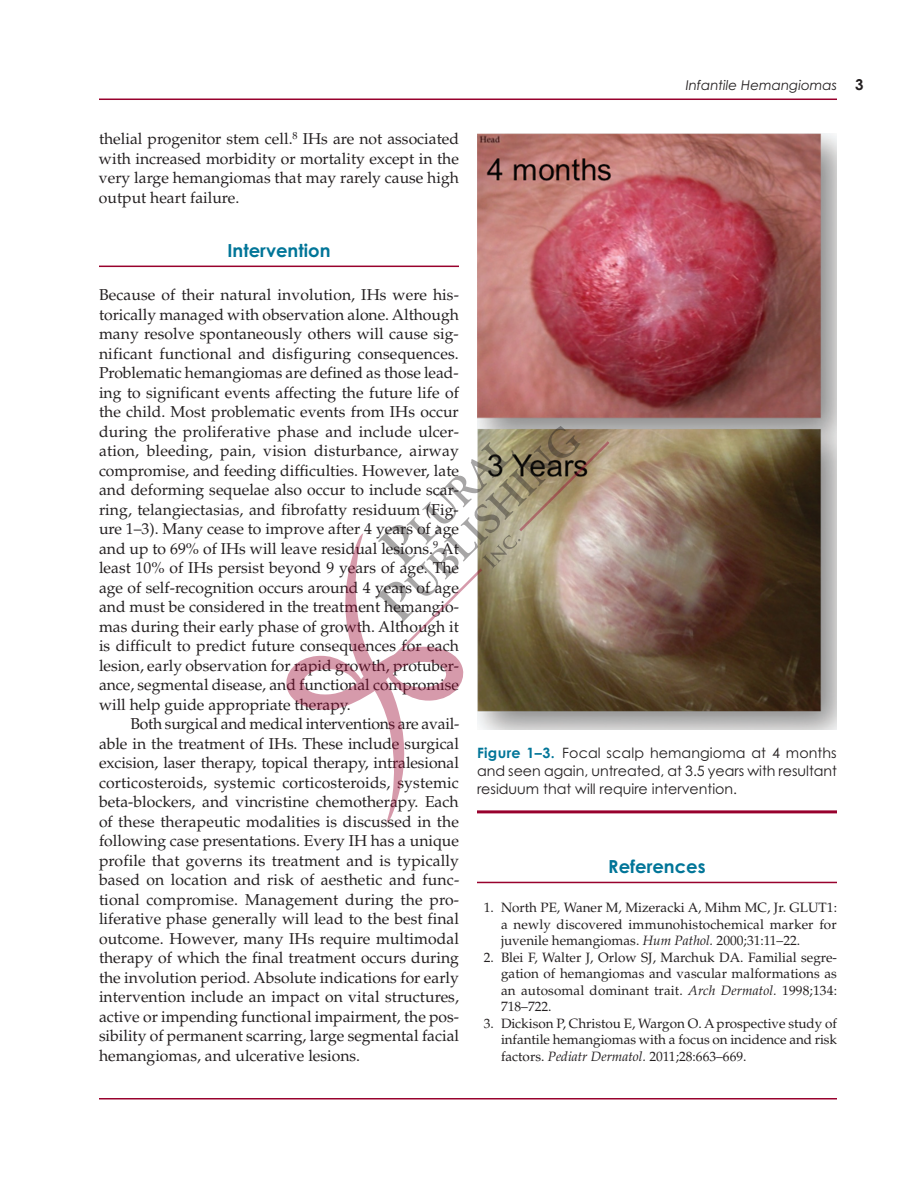
<style>
.page{position:relative;width:918px;height:1188px;background:#fff}
.page>*{position:absolute;margin:0;border:0;box-sizing:border-box;transform-origin:0 0}
.t1{font:700 18px "Century Gothic";color:#007598}
.t2{font:15.75px/19.5px "Palatino";color:#231f20;text-align:justify}
.t3{font:14.25px/18px "Century Gothic";color:#231f20;text-align:justify}
.t4{font:13.5px/16.5px "Palatino";color:#231f20;text-align:justify}
.t5{font:italic 13.5px "Century Gothic";color:#231f20}
.s1{font-weight:700;font-style:normal;font-size:15px}
.s2{font-weight:700;color:#007598}
.s3{font-style:italic}
</style>
<div class="page">
<hr style="left:99px;top:99px;width:738px;height:1px;background:#98012d">
<hr style="left:99px;top:1098px;width:738px;height:2px;background:#98012d">
<hr style="left:99px;top:266px;width:360px;height:1px;background:#98012d">
<hr style="left:477px;top:882px;width:360px;height:1px;background:#98012d">
<img style="left:477px;top:133px;width:360px;height:596px">
<hr style="left:477px;top:810px;width:360px;height:3px;background:#98012d">
<svg style="left:286px;top:533px;width:237px;height:290px"></svg>
<svg style="left:375px;top:423px;width:237px;height:252px"></svg>
<p class="t2" style="left:99px;top:129px;width:362px">thelial progenitor stem cell.<sup>8</sup> IHs are not associated with increased morbidity or mortality except in the very large hemangiomas that may rarely cause high output heart failure.</p>
<p class="t1" style="left:228px;top:239px;width:104px">Intervention</p>
<p class="t2" style="left:99px;top:285px;width:362px">Because of their natural involution, IHs were his&shy;torically managed with observation alone. Although many resolve spontaneously others will cause sig&shy;nificant functional and disfiguring consequences.<br>Problematic hemangiomas are defined as those lead&shy;ing to significant events affecting the future life of the child. Most problematic events from IHs occur during the proliferative phase and include ulcer&shy;ation, bleeding, pain, vision disturbance, airway compromise, and feeding difficulties. However, late and deforming sequelae also occur to include scar&shy;ring, telangiectasias, and fibrofatty residuum (Fig&shy;ure 1–3). Many cease to improve after 4 years of age and up to 69% of IHs will leave residual lesions.<sup>9</sup> At least 10% of IHs persist beyond 9 years of age. The age of self-recognition occurs around 4 years of age and must be considered in the treatment hemangio&shy;mas during their early phase of growth. Although it is difficult to predict future consequences for each lesion, early observation for rapid growth, protuber&shy;ance, segmental disease, and functional compromise will help guide appropriate therapy.</p>
<p class="t2" style="left:99px;top:714px;width:362px;text-indent:32px">Both surgical and medical interventions are avail&shy;able in the treatment of IHs. These include surgical excision, laser therapy, topical therapy, intralesional corticosteroids, systemic corticosteroids, systemic beta-blockers, and vincristine chemotherapy. Each of these therapeutic modalities is discussed in the following case presentations. Every IH has a unique profile that governs its treatment and is typically based on location and risk of aesthetic and func&shy;tional compromise. Management during the pro&shy;liferative phase generally will lead to the best final outcome. However, many IHs require multimodal therapy of which the final treatment occurs during the involution period. Absolute indications for early intervention include an impact on vital structures, active or impending functional impairment, the pos&shy;sibility of permanent scarring, large segmental facial hemangiomas, and ulcerative lesions.</p>
<p class="t5" style="left:686px;top:77px;width:179px">Infantile Hemangiomas <span class="s1">3</span></p>
<p class="t3" style="left:477px;top:744px;width:362px"><span class="s2">Figure 1–3.</span> Focal scalp hemangioma at 4 months and seen again, untreated, at 3.5 years with resultant residuum that will require intervention.</p>
<p class="t1" style="left:608px;top:855px;width:99px">References</p>
<p class="t4" style="left:501px;top:900px;width:338px;text-indent:-17px">1. North PE, Waner M, Mizeracki A, Mihm MC, Jr. GLUT1: a newly discovered immunohistochemical marker for juvenile hemangiomas. <span class="s3">Hum Pathol.</span> 2000;31:11–22.</p>
<p class="t4" style="left:501px;top:949px;width:338px;text-indent:-17px">2. Blei F, Walter J, Orlow SJ, Marchuk DA. Familial segre&shy;gation of hemangiomas and vascular malformations as an autosomal dominant trait. <span class="s3">Arch Dermatol.</span> 1998;134:<br>718–722.</p>
<p class="t4" style="left:501px;top:1015px;width:338px;text-indent:-17px">3. Dickison P, Christou E, Wargon O. A prospective study of infantile hemangiomas with a focus on incidence and risk factors. <span class="s3">Pediatr Dermatol.</span> 2011;28:663–669.</p>
</div>
